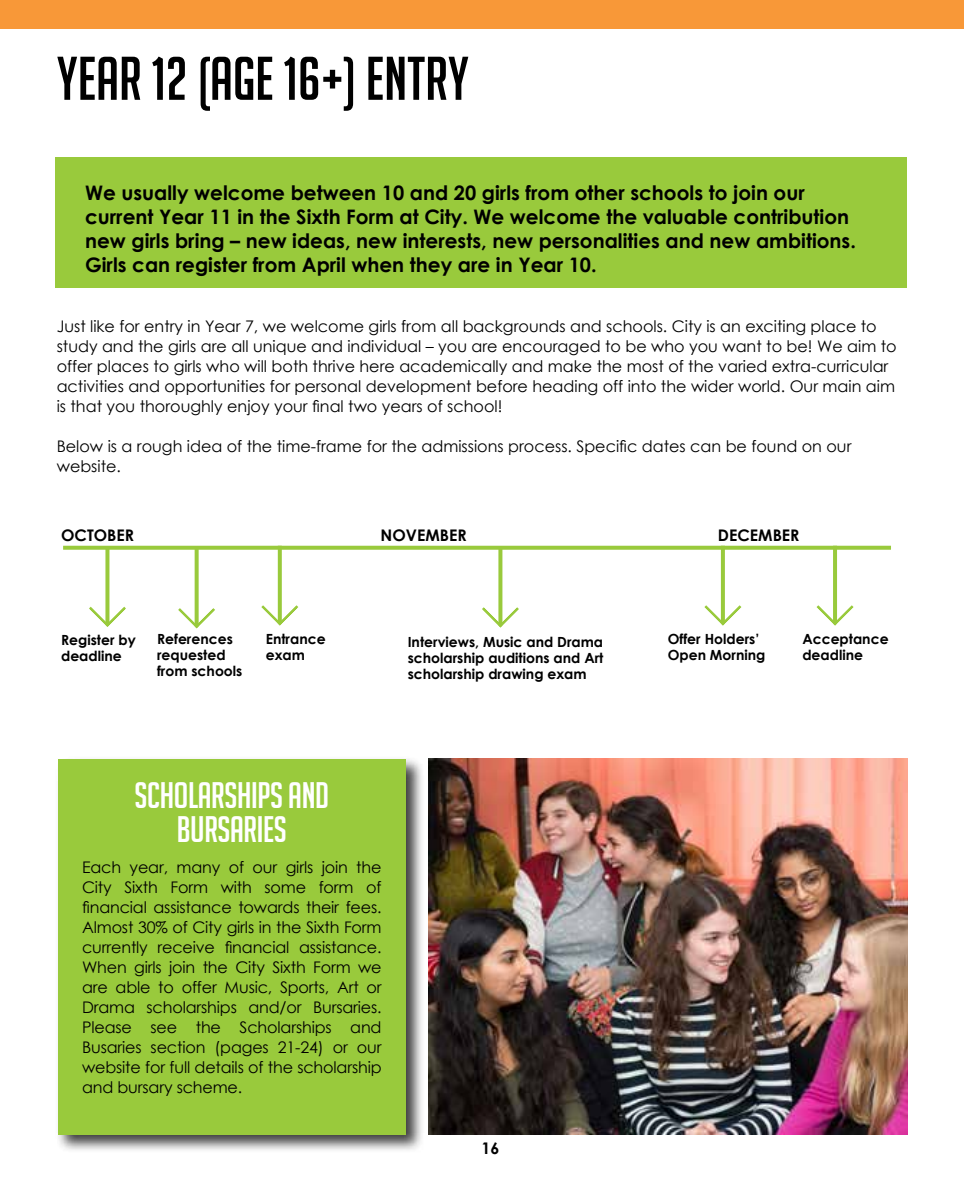
<style>
.page{position:relative;width:964px;height:1191px;background:#fff}
.page>*{position:absolute;margin:0;border:0;box-sizing:border-box;transform-origin:0 0}
.t1{font:60px "Big Noodle Titling";color:#000}
.t2{font:36px/34px "Big Noodle Titling";letter-spacing:-.01em;color:#fff;text-align:center}
.t3{font:700 20px/24px "Century Gothic";color:#000}
.t4{font:16px/20px "Century Gothic";color:#000}
.t5{font:700 16px "Century Gothic";color:#000}
.t6{font:700 14px/16px "Century Gothic";color:#000}
</style>
<div class="page">
<div style="left:55px;top:157px;width:852px;height:131px;background:#99ca3c"></div>
<div style="left:0;top:0;width:964px;height:28px;background:#f89838"></div>
<img style="left:428px;top:758px;width:479px;height:376px">
<div style="left:55px;top:755px;width:370px;height:398px;background:#000;opacity:.75"></div>
<div style="left:58px;top:758px;width:347px;height:376px;background:#99ca3c"></div>
<svg style="left:63px;top:546px;width:828px;height:4px;fill:#99ca3c"></svg>
<div style="left:105px;top:547px;width:4px;height:78px;border:2px solid #99ca3c"></div>
<svg style="left:89px;top:605px;width:37px;height:22px"></svg>
<div style="left:278px;top:546px;width:4px;height:77px;border:2px solid #99ca3c"></div>
<svg style="left:261px;top:604px;width:38px;height:22px"></svg>
<div style="left:498px;top:548px;width:4px;height:77px;border:2px solid #99ca3c"></div>
<svg style="left:482px;top:606px;width:37px;height:22px"></svg>
<div style="left:721px;top:546px;width:4px;height:77px;border:2px solid #99ca3c"></div>
<svg style="left:704px;top:604px;width:38px;height:22px"></svg>
<div style="left:833px;top:546px;width:4px;height:77px;border:2px solid #99ca3c"></div>
<svg style="left:816px;top:604px;width:38px;height:22px"></svg>
<div style="left:195px;top:548px;width:4px;height:78px;border:2px solid #99ca3c"></div>
<svg style="left:178px;top:606px;width:37px;height:23px"></svg>
<h1 class="t1" style="left:57px;top:46px;width:414px">YEAR 12 (AGE 16+) ENTRY</h1>
<p class="t3" style="left:85px;top:180px;width:772px">We usually welcome between 10 and 20 girls from other schools to join our current Year 11 in the Sixth Form at City. We welcome the valuable contribution new girls bring – new ideas, new interests, new personalities and new ambitions.<br>Girls can register from April when they are in Year 10.</p>
<p class="t4" style="left:57px;top:316px;width:841px">Just like for entry in Year 7, we welcome girls from all backgrounds and schools. City is an exciting place to study and the girls are all unique and individual – you are encouraged to be who you want to be! We aim to offer places to girls who will both thrive here academically and make the most of the varied extra-curricular activities and opportunities for personal development before heading off into the wider world. Our main aim is that you thoroughly enjoy your final two years of school!</p>
<p class="t4" style="left:57px;top:436px;width:796px">Below is a rough idea of the time-frame for the admissions process. Specific dates can be found on our website.</p>
<p class="t5" style="left:61px;top:523px;width:74px">OCTOBER</p>
<p class="t5" style="left:381px;top:523px;width:88px">NOVEMBER</p>
<p class="t5" style="left:718px;top:523px;width:83px">DECEMBER</p>
<p class="t6" style="left:157px;top:630px;width:87px">References requested from schools</p>
<p class="t6" style="left:61px;top:631px;width:76px">Register by deadline</p>
<p class="t6" style="left:266px;top:630px;width:61px">Entrance exam</p>
<p class="t6" style="left:668px;top:630px;width:99px">Offer Holders’<br>Open Morning</p>
<p class="t6" style="left:802px;top:630px;width:88px">Acceptance deadline</p>
<p class="t6" style="left:408px;top:633px;width:197px;text-align:justify">Interviews, Music and Drama scholarship auditions and Art scholarship drawing exam</p>
<h2 class="t2" style="left:135px;top:778px;width:196px">SCHOLARSHIPS AND<br>BURSARIES</h2>
<p class="t4" style="left:82px;top:857px;width:301px;text-align:justify">Each year, many of our girls join the City Sixth Form with some form of financial assistance towards their fees.<br>Almost 30% of City girls in the Sixth Form currently receive financial assistance.<br>When girls join the City Sixth Form we are able to offer Music, Sports, Art or Drama scholarships and/or Bursaries.<br>Please see the Scholarships and Busaries section (pages 21-24) or our website for full details of the scholarship and bursary scheme.</p>
<p class="t5" style="left:481px;top:1136px;width:19px">16</p>
</div>
